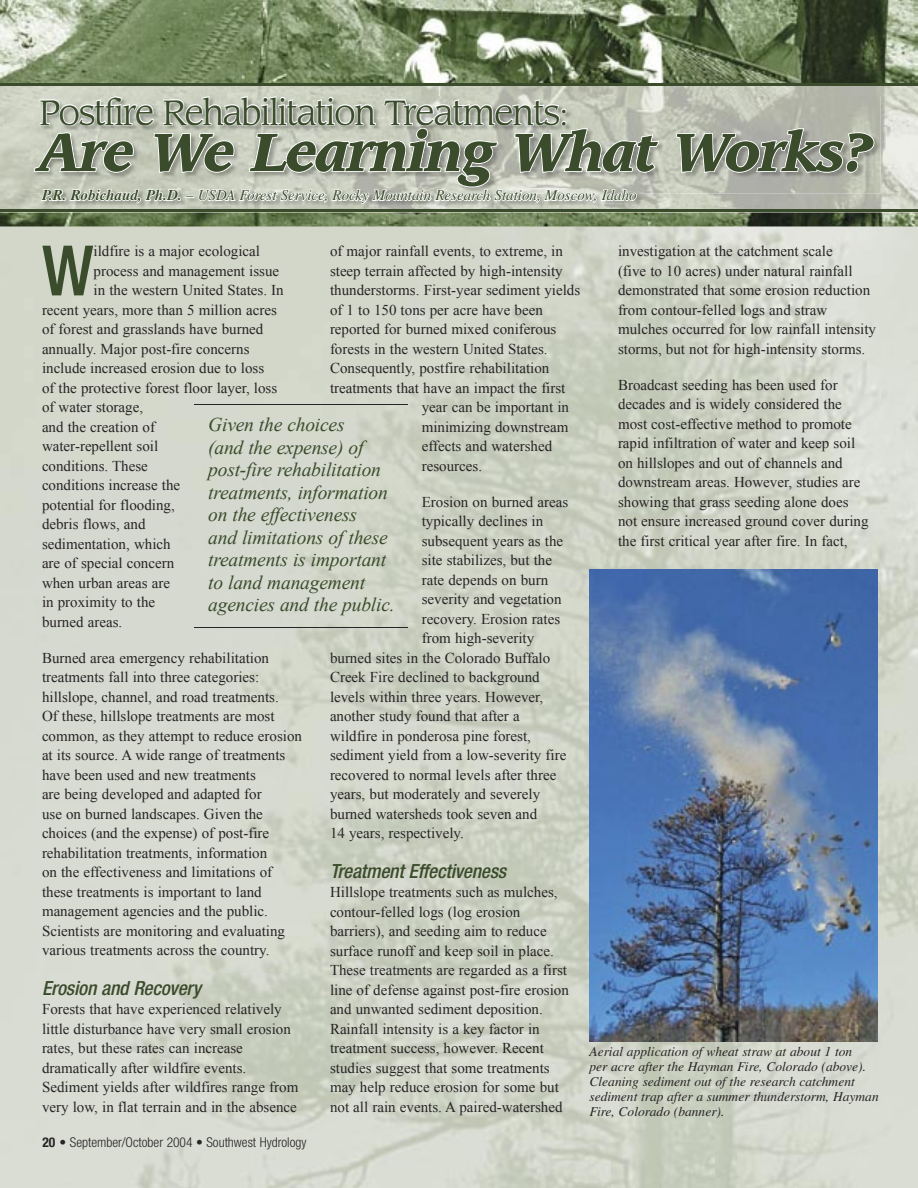
<style>
.page{position:relative;width:918px;height:1188px;background:#fff}
.page>*{position:absolute;margin:0;border:0;box-sizing:border-box;transform-origin:0 0}
.t1{font:500 condensed 69.6px "Helvetica Neue LT";color:#3a4c2b}
.t2{font:italic 900 52.5px "Leawood";letter-spacing:-.04em;color:#3a4c2b}
.t3{font:34.5px "Leawood";letter-spacing:-.05em;color:#3a4c2b}
.t4{font:italic 19.5px/22.5px "Times New Roman";letter-spacing:-.01em;color:#3a4c2b}
.t5{font:italic 500 condensed 19.5px "Helvetica Neue LT";letter-spacing:-.01em;color:#3a4c2b}
.t6{font:15px/19.5px "Times New Roman";color:#272425}
.t7{font:italic 15px "Times";color:#3a4c2b}
.t8{font:italic 13.5px/15px "Times";color:#272425}
.t9{font:300 condensed 13.5px "Helvetica Neue LT";color:#272425}
.s1{font-weight:700}
</style>
<div class="page">
<img style="left:0;top:0;width:918px;height:1188px">
<img style="left:0;top:86px;width:918px;height:41px">
<img style="left:0;top:127px;width:40px;height:82px">
<img style="left:864px;top:127px;width:54px;height:82px">
<img style="left:643px;top:193px;width:221px;height:16px">
<img style="left:34px;top:96px;width:847px;height:97px">
<svg style="left:39px;top:96px;width:116px;height:31px"></svg>
<svg style="left:162px;top:96px;width:215px;height:31px"></svg>
<svg style="left:383px;top:98px;width:183px;height:29px"></svg>
<svg style="left:34px;top:128px;width:840px;height:59px;background:#bdc0b6"></svg>
<svg style="left:40px;top:160px;width:598px;height:65px;background:#b5bbaa"></svg>
<hr style="left:0;top:209px;width:918px;height:3px;background:#3a4c2b">
<hr style="left:0;top:83px;width:918px;height:3px;background:#3a4c2b">
<hr style="left:195px;top:404px;width:213px;height:1px;background:#272425">
<hr style="left:195px;top:627px;width:213px;height:1px;background:#272425">
<img style="left:590px;top:570px;width:288px;height:471px">
<h3 class="t3" style="left:39px;top:92px;width:531px">Postfire Rehabilitation Treatments:</h3>
<h2 class="t2" style="left:39px;top:119px;width:836px">Are We Learning What Works?</h2>
<p class="t7" style="left:42px;top:187px;width:596px"><span class="s1">P.R. Robichaud, Ph.D.</span> – USDA Forest Service, Rocky Mountain Research Station, Moscow, Idaho</p>
<h1 class="t1" style="left:42px;top:229px;width:53px">W</h1>
<p class="t6" style="left:94px;top:241px;width:168px">ildfire is a major ecological</p>
<p class="t6" style="left:330px;top:241px;width:234px">of major rainfall events, to extreme, in</p>
<p class="t6" style="left:330px;top:261px;width:234px">steep terrain affected by high-intensity</p>
<p class="t6" style="left:330px;top:280px;width:252px">thunderstorms. First-year sediment yields</p>
<p class="t6" style="left:330px;top:300px;width:214px">of 1 to 150 tons per acre have been</p>
<p class="t6" style="left:330px;top:319px;width:228px">reported for burned mixed coniferous</p>
<p class="t6" style="left:330px;top:339px;width:219px">forests in the western United States.</p>
<p class="t6" style="left:330px;top:358px;width:221px">Consequently, postfire rehabilitation</p>
<p class="t6" style="left:330px;top:378px;width:237px">treatments that have an impact the first</p>
<p class="t6" style="left:422px;top:397px;width:149px">year can be important in</p>
<p class="t6" style="left:422px;top:417px;width:148px">minimizing downstream</p>
<p class="t6" style="left:422px;top:436px;width:132px">effects and watershed</p>
<p class="t6" style="left:422px;top:456px;width:62px">resources.</p>
<p class="t6" style="left:422px;top:492px;width:148px">Erosion on burned areas</p>
<p class="t6" style="left:422px;top:511px;width:123px">typically declines in</p>
<p class="t6" style="left:422px;top:531px;width:143px">subsequent years as the</p>
<p class="t6" style="left:422px;top:550px;width:132px">site stabilizes, but the</p>
<p class="t6" style="left:422px;top:570px;width:128px">rate depends on burn</p>
<p class="t6" style="left:422px;top:589px;width:141px">severity and vegetation</p>
<p class="t6" style="left:422px;top:609px;width:140px">recovery. Erosion rates</p>
<p class="t6" style="left:422px;top:628px;width:114px">from high-severity</p>
<p class="t6" style="left:330px;top:648px;width:222px">burned sites in the Colorado Buffalo</p>
<p class="t6" style="left:330px;top:667px;width:211px">Creek Fire declined to background</p>
<p class="t6" style="left:330px;top:687px;width:215px">levels within three years. However,</p>
<p class="t6" style="left:330px;top:706px;width:191px">another study found that after a</p>
<p class="t6" style="left:330px;top:726px;width:203px">wildfire in ponderosa pine forest,</p>
<p class="t6" style="left:330px;top:745px;width:238px">sediment yield from a low-severity fire</p>
<p class="t6" style="left:330px;top:765px;width:228px">recovered to normal levels after three</p>
<p class="t6" style="left:330px;top:784px;width:212px">years, but moderately and severely</p>
<p class="t6" style="left:330px;top:804px;width:209px">burned watersheds took seven and</p>
<p class="t6" style="left:330px;top:823px;width:135px">14 years, respectively.</p>
<h3 class="t5" style="left:330px;top:859px;width:178px">Treatment Effectiveness</h3>
<p class="t6" style="left:330px;top:882px;width:240px">Hillslope treatments such as mulches, contour-felled logs (log erosion barriers), and seeding aim to reduce surface runoff and keep soil in place.<br>These treatments are regarded as a first line of defense against post-fire erosion and unwanted sediment deposition.<br>Rainfall intensity is a key factor in treatment success, however. Recent studies suggest that some treatments may help reduce erosion for some but not all rain events. A paired-watershed</p>
<p class="t6" style="left:94px;top:261px;width:187px">process and management issue</p>
<p class="t6" style="left:94px;top:280px;width:192px">in the western United States. In</p>
<p class="t6" style="left:42px;top:300px;width:237px">recent years, more than 5 million acres</p>
<p class="t6" style="left:42px;top:319px;width:223px">of forest and grasslands have burned</p>
<p class="t6" style="left:42px;top:339px;width:209px">annually. Major post-fire concerns</p>
<p class="t6" style="left:42px;top:358px;width:224px">include increased erosion due to loss</p>
<p class="t6" style="left:42px;top:378px;width:237px">of the protective forest floor layer, loss</p>
<p class="t6" style="left:42px;top:397px;width:103px">of water storage,</p>
<p class="t6" style="left:42px;top:417px;width:115px">and the creation of</p>
<p class="t6" style="left:42px;top:436px;width:118px">water-repellent soil</p>
<p class="t6" style="left:42px;top:456px;width:107px">conditions. These</p>
<p class="t6" style="left:42px;top:475px;width:140px">conditions increase the</p>
<p class="t6" style="left:42px;top:495px;width:134px">potential for flooding,</p>
<p class="t6" style="left:42px;top:514px;width:105px">debris flows, and</p>
<p class="t6" style="left:42px;top:534px;width:130px">sedimentation, which</p>
<p class="t6" style="left:42px;top:553px;width:134px">are of special concern</p>
<p class="t6" style="left:42px;top:573px;width:130px">when urban areas are</p>
<p class="t6" style="left:42px;top:592px;width:115px">in proximity to the</p>
<p class="t6" style="left:42px;top:612px;width:82px">burned areas.</p>
<p class="t6" style="left:42px;top:648px;width:262px">Burned area emergency rehabilitation treatments fall into three categories: hillslope, channel, and road treatments.<br>Of these, hillslope treatments are most common, as they attempt to reduce erosion at its source. A wide range of treatments have been used and new treatments<br>are being developed and adapted for<br>use on burned landscapes. Given the choices (and the expense) of post-fire rehabilitation treatments, information<br>on the effectiveness and limitations of these treatments is important to land management agencies and the public.<br>Scientists are monitoring and evaluating various treatments across the country.</p>
<h3 class="t5" style="left:42px;top:976px;width:161px">Erosion and Recovery</h3>
<p class="t6" style="left:42px;top:999px;width:258px">Forests that have experienced relatively little disturbance have very small erosion rates, but these rates can increase dramatically after wildfire events.<br>Sediment yields after wildfires range from very low, in flat terrain and in the absence</p>
<h3 class="t4" style="left:208px;top:413px;width:188px">Given the choices<br>(and the expense) of post-fire rehabilitation treatments, information on the effectiveness<br>and limitations of these treatments is important to land management agencies and the public.</h3>
<p class="t9" style="left:42px;top:1135px;width:266px"><span class="s1">20</span> • September/October 2004 • Southwest Hydrology</p>
<p class="t6" style="left:618px;top:241px;width:260px">investigation at the catchment scale<br>(five to 10 acres) under natural rainfall demonstrated that some erosion reduction from contour-felled logs and straw mulches occurred for low rainfall intensity storms, but not for high-intensity storms.</p>
<p class="t6" style="left:618px;top:375px;width:252px">Broadcast seeding has been used for decades and is widely considered the most cost-effective method to promote rapid infiltration of water and keep soil on hillslopes and out of channels and downstream areas. However, studies are showing that grass seeding alone does not ensure increased ground cover during the first critical year after fire. In fact,</p>
<p class="t8" style="left:590px;top:1044px;width:291px">Aerial application of wheat straw at about 1 ton<br>per acre after the Hayman Fire, Colorado (above).<br>Cleaning sediment out of the research catchment sediment trap after a summer thunderstorm, Hayman Fire, Colorado (banner).</p>
</div>
